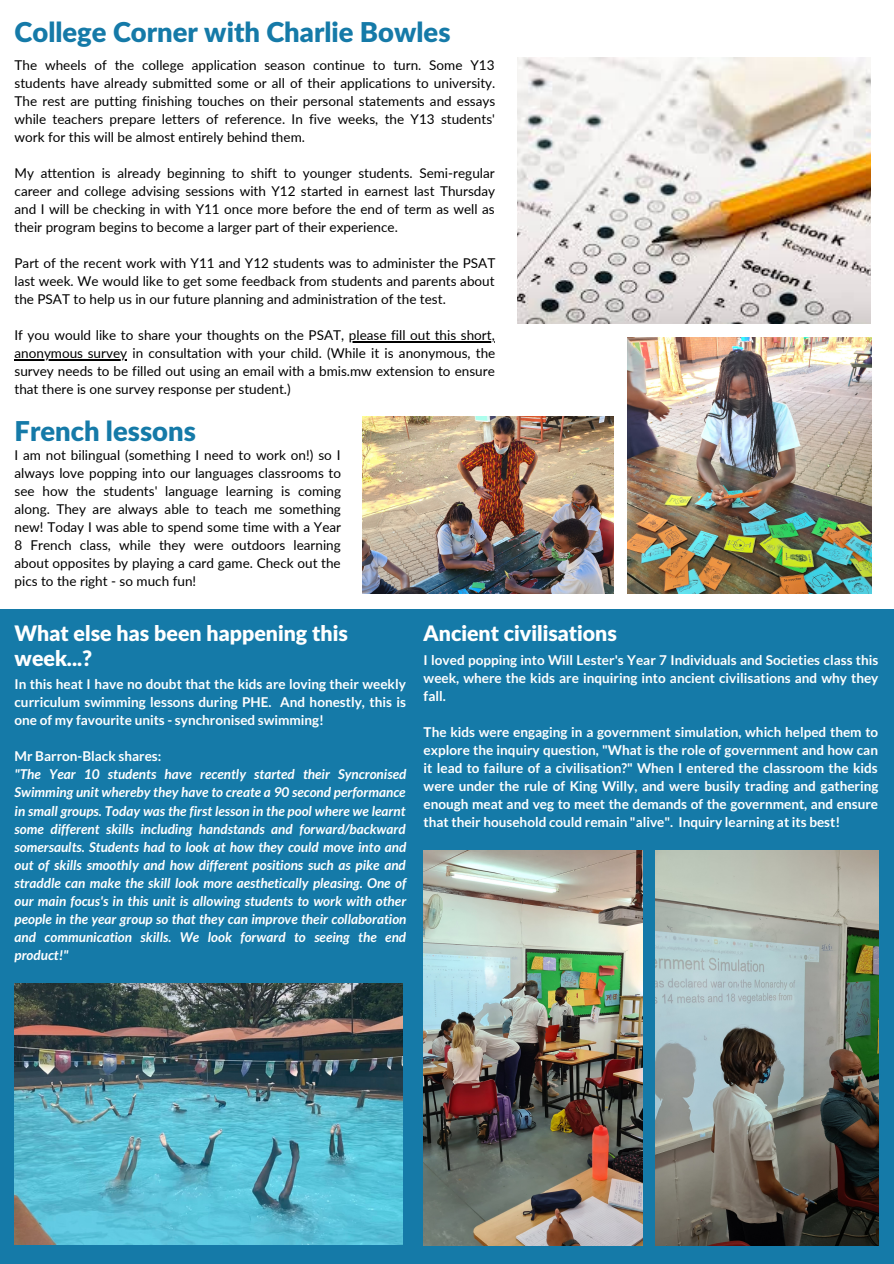
<style>
.page{position:relative;width:894px;height:1264px;background:#fff}
.page>*{position:absolute;margin:0;border:0;box-sizing:border-box;transform-origin:0 0}
.t1{font:900 27.3px "Lato Latin";color:#157aa8}
.t2{font:900 21.3px/24.5px "Lato Latin";color:#fff}
.t3{font:13.5px/18px "Lato";color:#000;text-align:justify}
.t4{font:700 13.5px/18px "Lato";color:#fff;text-align:justify}
.t5{font:italic 700 13.5px/18px "Lato";color:#fff;text-align:justify}
</style>
<div class="page">
<div style="left:0;top:609px;width:893px;height:654px;background:#157aa8"></div>
<img style="left:15px;top:983px;width:387px;height:261px">
<hr style="left:349px;top:341px;width:145px;height:1px;background:#000">
<hr style="left:15px;top:359px;width:112px;height:1px;background:#000">
<img style="left:423px;top:850px;width:219px;height:394px">
<img style="left:517px;top:58px;width:353px;height:265px">
<img style="left:655px;top:850px;width:223px;height:394px">
<img style="left:362px;top:416px;width:251px;height:177px">
<img style="left:627px;top:338px;width:243px;height:255px">
<p class="t1" style="left:15px;top:20px;width:437px">College Corner with Charlie Bowles</p>
<p class="t3" style="left:15px;top:56px;width:482px">The wheels of the college application season continue to turn. Some Y13 students have already submitted some or all of their applications to university.<br>The rest are putting finishing touches on their personal statements and essays while teachers prepare letters of reference. In five weeks, the Y13 students' work for this will be almost entirely behind them.</p>
<p class="t3" style="left:15px;top:164px;width:482px">My attention is already beginning to shift to younger students. Semi-regular career and college advising sessions with Y12 started in earnest last Thursday and I will be checking in with Y11 once more before the end of term as well as their program begins to become a larger part of their experience.</p>
<p class="t3" style="left:15px;top:254px;width:482px">Part of the recent work with Y11 and Y12 students was to administer the PSAT last week. We would like to get some feedback from students and parents about the PSAT to help us in our future planning and administration of the test.</p>
<p class="t3" style="left:15px;top:326px;width:482px">If you would like to share your thoughts on the PSAT, please fill out this short, anonymous survey in consultation with your child. (While it is anonymous, the survey needs to be filled out using an email with a bmis.mw extension to ensure that there is one survey response per student.)</p>
<p class="t1" style="left:15px;top:419px;width:183px">French lessons</p>
<p class="t3" style="left:15px;top:446px;width:328px">I am not bilingual (something I need to work on!) so I always love popping into our languages classrooms to see how the students' language learning is coming along. They are always able to teach me something new! Today I was able to spend some time with a Year 8 French class, while they were outdoors learning about opposites by playing a card game. Check out the pics to the right - so much fun!</p>
<p class="t2" style="left:15px;top:622px;width:335px">What else has been happening this week...?</p>
<p class="t4" style="left:15px;top:675px;width:393px">In this heat I have no doubt that the kids are loving their weekly curriculum swimming lessons during PHE. And honestly, this is one of my favourite units - synchronised swimming!</p>
<p class="t4" style="left:15px;top:747px;width:148px">Mr Barron-Black shares:</p>
<p class="t5" style="left:15px;top:765px;width:393px">"The Year 10 students have recently started their Syncronised Swimming unit whereby they have to create a 90 second performance in small groups. Today was the first lesson in the pool where we learnt some different skills including handstands and forward/backward somersaults. Students had to look at how they could move into and out of skills smoothly and how different positions such as pike and straddle can make the skill look more aesthetically pleasing. One of our main focus's in this unit is allowing students to work with other people in the year group so that they can improve their collaboration and communication skills. We look forward to seeing the end product!"</p>
<p class="t2" style="left:423px;top:622px;width:195px">Ancient civilisations</p>
<p class="t4" style="left:423px;top:650px;width:456px">I loved popping into Will Lester's Year 7 Individuals and Societies class this week, where the kids are inquiring into ancient civilisations and why they fall.</p>
<p class="t4" style="left:423px;top:722px;width:456px">The kids were engaging in a government simulation, which helped them to explore the inquiry question, "What is the role of government and how can it lead to failure of a civilisation?" When I entered the classroom the kids were under the rule of King Willy, and were busily trading and gathering enough meat and veg to meet the demands of the government, and ensure that their household could remain "alive". Inquiry learning at its best!</p>
</div>
